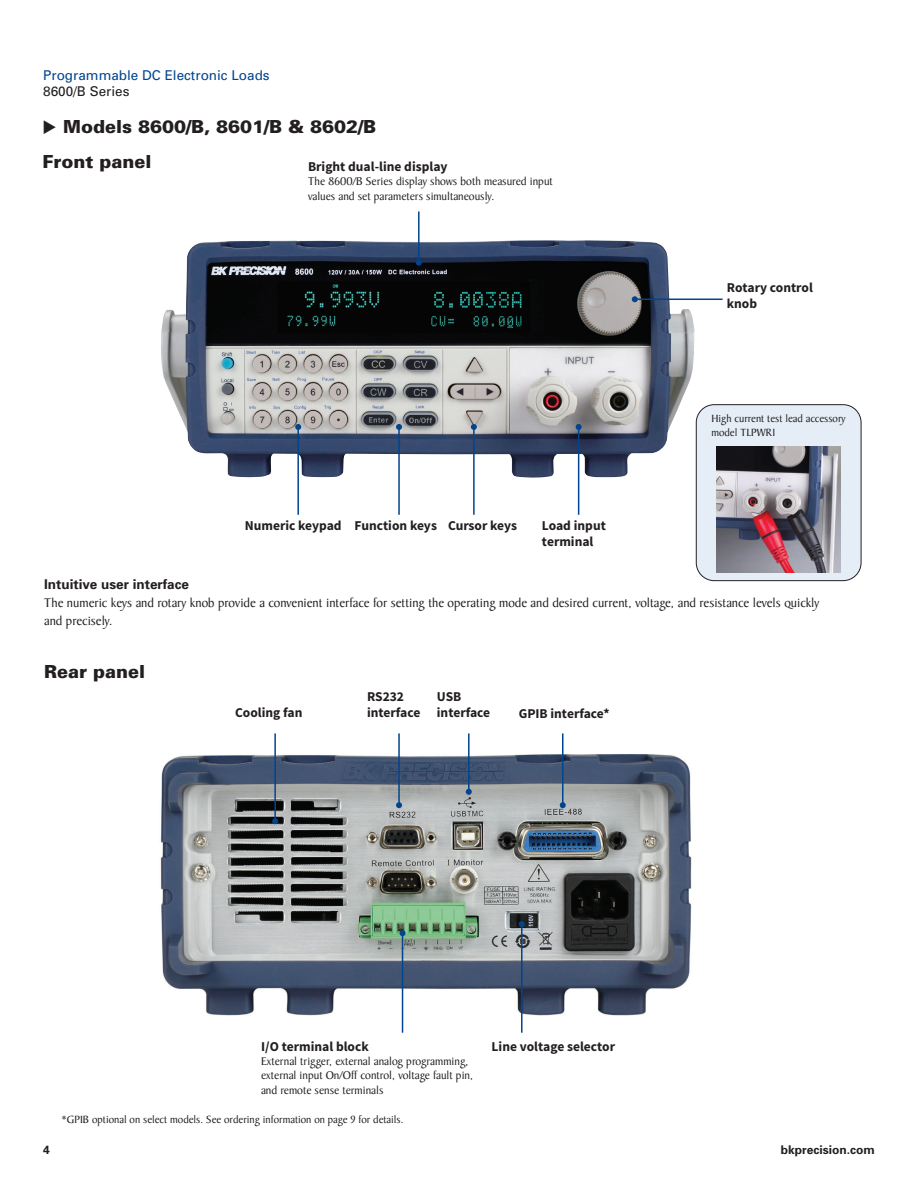
<style>
.page{position:relative;width:918px;height:1188px;background:#fff}
.page>*{position:absolute;margin:0;border:0;box-sizing:border-box;transform-origin:0 0}
.t1{font:900 18px "Univers";color:#231f20}
.t2{font:700 13.5px/16.2px "Source Sans Pro";color:#231f20}
.t3{font:13.5px/18px "Baker Signet";color:#231f20}
.t4{font:13.5px "Univers";color:#02448d}
.t5{font:700 13.5px "Univers";color:#231f20}
.t6{font:13.5px "Univers";color:#231f20}
.t7{font:12px/14.4px "Baker Signet";color:#231f20}
.t8{font:700 12px "Univers";color:#231f20}
.t9{font:11.25px/13.5px "Baker Signet";color:#231f20}
</style>
<div class="page">
<img style="left:161px;top:240px;width:534px;height:238px">
<hr style="left:418px;top:211px;width:2px;height:52px;background:#02448d">
<svg style="left:416px;top:260px;width:6px;height:6px"></svg>
<hr style="left:635px;top:299px;width:88px;height:1px;background:#02448d">
<svg style="left:632px;top:296px;width:6px;height:6px"></svg>
<hr style="left:398px;top:427px;width:2px;height:88px;background:#02448d">
<svg style="left:396px;top:424px;width:6px;height:6px"></svg>
<hr style="left:297px;top:427px;width:2px;height:88px;background:#02448d">
<svg style="left:295px;top:424px;width:6px;height:6px"></svg>
<hr style="left:473px;top:427px;width:2px;height:88px;background:#02448d">
<svg style="left:471px;top:424px;width:6px;height:6px"></svg>
<hr style="left:578px;top:427px;width:1px;height:88px;background:#02448d">
<svg style="left:576px;top:424px;width:6px;height:6px"></svg>
<img style="left:160px;top:754px;width:532px;height:265px">
<div style="left:696px;top:405px;width:165px;height:176px;background:#e5eef7;border-radius:18px"></div>
<div style="left:696px;top:404px;width:165px;height:177px;border:1px solid #231f20;border-radius:18px"></div>
<hr style="left:274px;top:733px;width:2px;height:88px;background:#02448d">
<svg style="left:272px;top:818px;width:6px;height:6px"></svg>
<hr style="left:398px;top:733px;width:2px;height:72px;background:#02448d">
<svg style="left:396px;top:802px;width:6px;height:6px"></svg>
<hr style="left:468px;top:733px;width:2px;height:59px;background:#02448d">
<svg style="left:466px;top:789px;width:6px;height:6px"></svg>
<hr style="left:562px;top:733px;width:2px;height:72px;background:#02448d">
<svg style="left:560px;top:802px;width:6px;height:6px"></svg>
<hr style="left:402px;top:933px;width:1px;height:100px;background:#02448d">
<svg style="left:400px;top:930px;width:6px;height:6px"></svg>
<hr style="left:521px;top:924px;width:2px;height:109px;background:#02448d">
<svg style="left:519px;top:921px;width:6px;height:6px"></svg>
<img style="left:716px;top:446px;width:125px;height:127px">
<p class="t4" style="left:43px;top:67px;width:228px">Programmable DC Electronic Loads</p>
<p class="t6" style="left:43px;top:83px;width:88px">8600/B Series</p>
<h1 class="t1" style="left:43px;top:116px;width:335px">◆ Models 8600/B, 8601/B &amp; 8602/B</h1>
<p class="t2" style="left:308px;top:159px;width:141px">Bright dual-line display</p>
<p class="t7" style="left:308px;top:175px;width:246px">The 8600/B Series display shows both measured input values and set parameters simultaneously.</p>
<h1 class="t1" style="left:43px;top:151px;width:110px">Front panel</h1>
<p class="t2" style="left:245px;top:518px;width:274px">Numeric keypad Function keys Cursor keys</p>
<p class="t2" style="left:542px;top:518px;width:65px">Load input terminal</p>
<p class="t2" style="left:727px;top:280px;width:88px">Rotary control knob</p>
<p class="t9" style="left:711px;top:413px;width:136px">High current test lead accessory model TLPWR1</p>
<p class="t5" style="left:44px;top:576px;width:146px">Intuitive user interface</p>
<p class="t3" style="left:44px;top:594px;width:777px">The numeric keys and rotary knob provide a convenient interface for setting the operating mode and desired current, voltage, and resistance levels quickly and precisely.</p>
<h1 class="t1" style="left:44px;top:660px;width:102px">Rear panel</h1>
<p class="t2" style="left:235px;top:705px;width:69px">Cooling fan</p>
<p class="t2" style="left:367px;top:689px;width:55px">RS232 interface</p>
<p class="t2" style="left:437px;top:689px;width:55px">USB interface</p>
<p class="t2" style="left:519px;top:706px;width:92px">GPIB interface*</p>
<p class="t2" style="left:261px;top:1039px;width:109px">I/O terminal block</p>
<p class="t7" style="left:261px;top:1054px;width:214px">External trigger, external analog programming, external input On/Off control, voltage fault pin, and remote sense terminals</p>
<p class="t2" style="left:492px;top:1039px;width:125px">Line voltage selector</p>
<p class="t9" style="left:62px;top:1113px;width:344px">*GPIB optional on select models. See ordering information on page 9 for details.</p>
<p class="t8" style="left:43px;top:1143px;width:8px">4</p>
<p class="t8" style="left:781px;top:1143px;width:96px">bkprecision.com</p>
</div>
